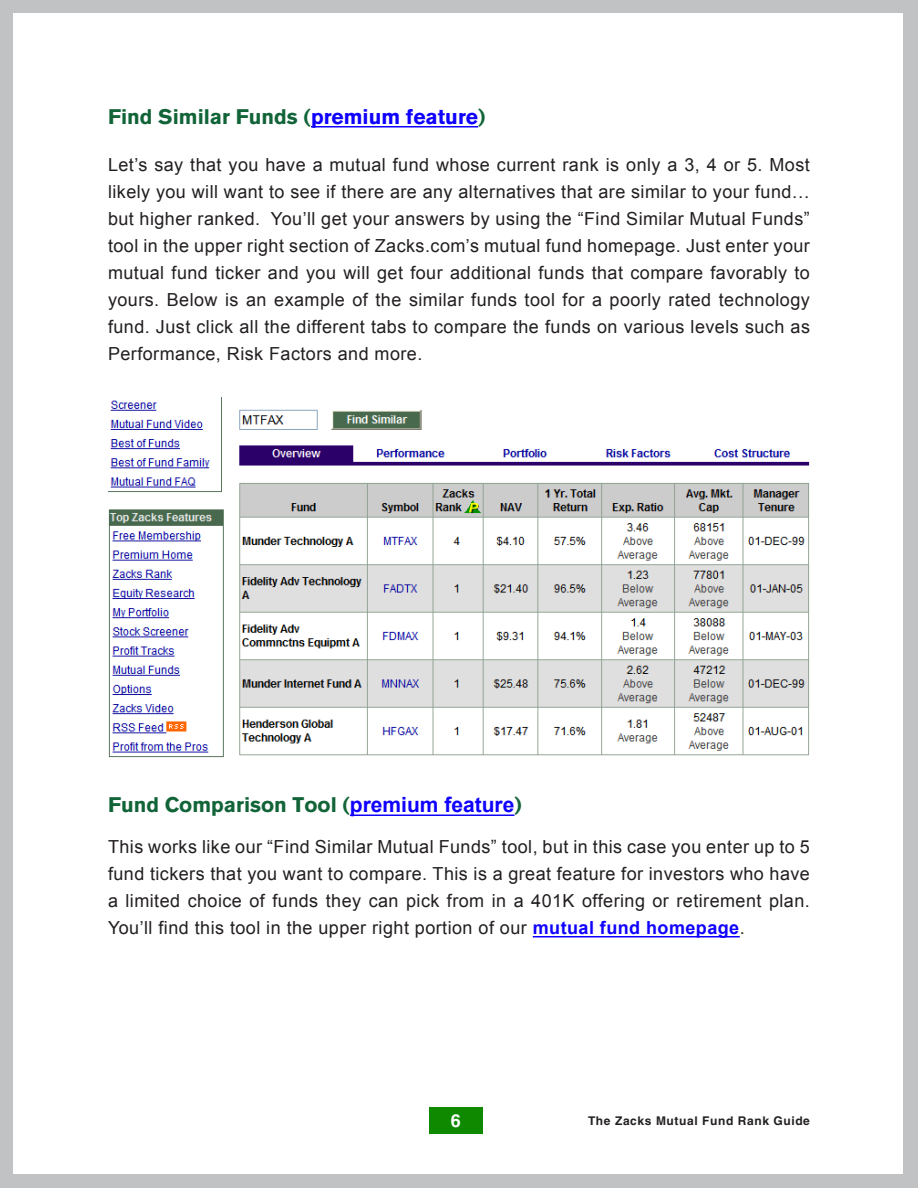
<style>
.page{position:relative;width:918px;height:1188px;background:#c1c2c4}
.page>*{position:absolute;margin:0;border:0;box-sizing:border-box;transform-origin:0 0}
.SubHead2{font:700 21px "Akzidenz Grotesk BE";color:#116438}
.Body{font:700 21px "Akzidenz Grotesk BE";color:#116438}
.Body-2{font:18px/27px "Arial";letter-spacing:.025em;color:#231f20;text-align:justify}
.t1{font:700 18px "Helvetica";color:#fff}
.t2{font:700 12px "Helvetica";letter-spacing:.05em;color:#231f20}
.s1{color:#0f00ff}
.s2{font-family:"Arial";color:#0f00ff}
.s3{font-weight:700;color:#0f00ff}
</style>
<div class="page">
<div style="left:14px;top:14px;width:889px;height:1160px;background:#fff"></div>
<div style="left:429px;top:1107px;width:54px;height:27px;background:#0f8a00"></div>
<hr style="left:311px;top:126px;width:167px;height:2px;background:#0f00ff">
<hr style="left:350px;top:814px;width:164px;height:2px;background:#0f00ff">
<hr style="left:533px;top:936px;width:207px;height:2px;background:#0f00ff">
<img style="left:108px;top:398px;width:702px;height:360px">
<p class="Body" style="left:108px;top:104px;width:379px">Find Similar Funds (<span class="s1">premium feature</span>)</p>
<p class="Body-2" style="left:108px;top:151px;width:704px">Let’s say that you have a mutual fund whose current rank is only a 3, 4 or 5. Most likely you will want to see if there are any alternatives that are similar to your fund… but higher ranked. You’ll get your answers by using the “Find Similar Mutual Funds” tool in the upper right section of Zacks.com’s mutual fund homepage. Just enter your mutual fund ticker and you will get four additional funds that compare favorably to yours. Below is an example of the similar funds tool for a poorly rated technology fund. Just click all the different tabs to compare the funds on various levels such as Performance, Risk Factors and more.</p>
<p class="SubHead2" style="left:108px;top:793px;width:415px">Fund Comparison Tool (<span class="s2">premium feature</span>)</p>
<p class="Body-2" style="left:108px;top:833px;width:703px">This works like our “Find Similar Mutual Funds” tool, but in this case you enter up to 5 fund tickers that you want to compare. This is a great feature for investors who have a limited choice of funds they can pick from in a 401K offering or retirement plan.<br>You’ll find this tool in the upper right portion of our <span class="s3">mutual fund homepage</span>.</p>
<p class="t1" style="left:451px;top:1110px;width:12px">6</p>
<p class="t2" style="left:588px;top:1114px;width:223px">The Zacks Mutual Fund Rank Guide</p>
</div>
